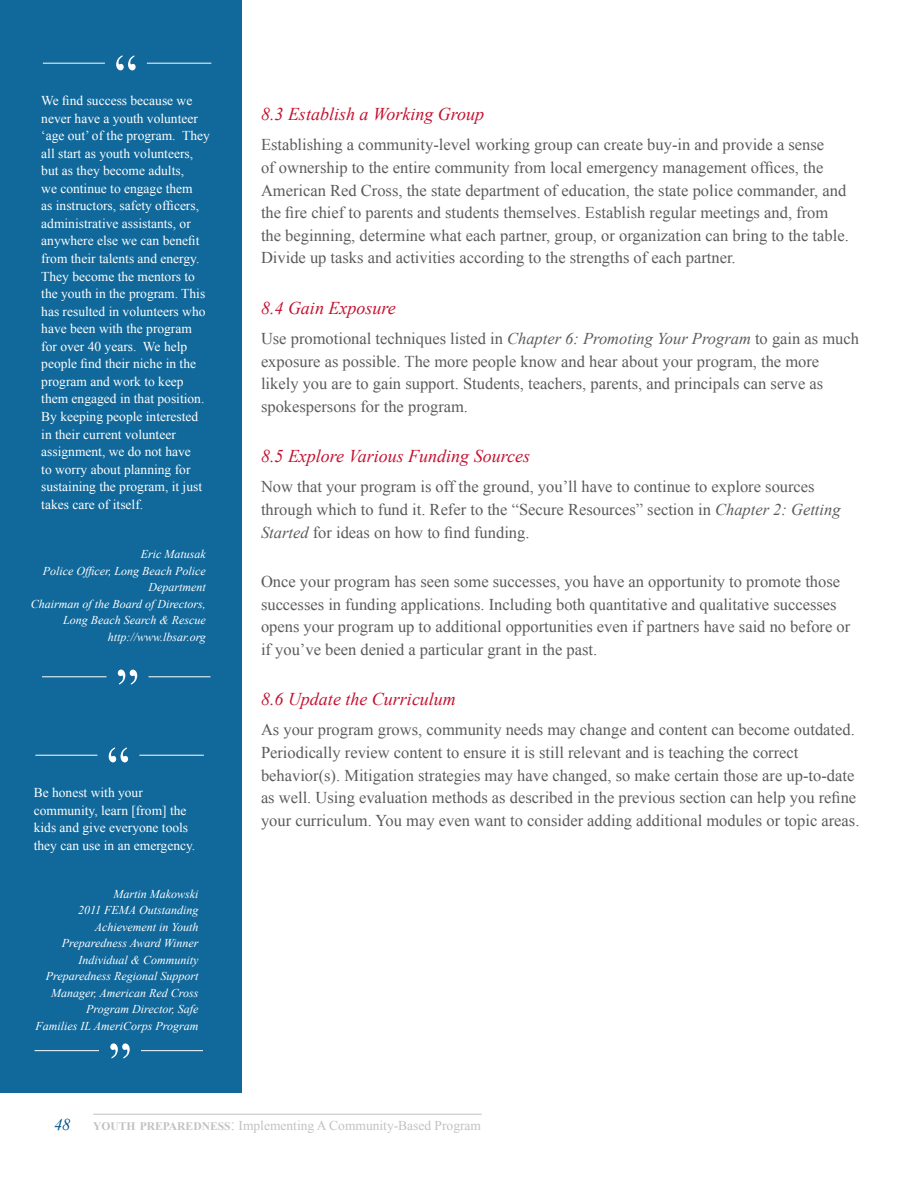
<style>
.page{position:relative;width:918px;height:1188px;background:#fff}
.page>*{position:absolute;margin:0;border:0;box-sizing:border-box;transform-origin:0 0}
.t1{font:italic 18px "Times New Roman";color:#c41230}
.t2{font:16.5px/22.5px "Times New Roman";color:#5a5b5d}
.t3{font:italic 16.5px "Times New Roman";color:#005288}
.t4{font:13.5px/17.5px "Times New Roman";color:#fff}
.t5{font:13.5px "Times New Roman";color:#c0c2c4}
.t6{font:italic 12px/16.5px "Times New Roman";color:#fff;text-align:right}
.s1{font-style:italic}
.s2{font-weight:700;font-size:11.55px}
.s3{font-size:16.5px}
</style>
<div class="page">
<div style="left:0;top:0;width:242px;height:1092px;background:#10689b"></div>
<hr style="left:93px;top:1114px;width:389px;height:1px;background:#c0c2c4">
<hr style="left:43px;top:63px;width:62px;height:1px;background:#fff">
<hr style="left:147px;top:63px;width:64px;height:1px;background:#fff">
<hr style="left:148px;top:676px;width:63px;height:1px;background:#fff">
<hr style="left:42px;top:676px;width:65px;height:1px;background:#fff">
<hr style="left:35px;top:755px;width:62px;height:1px;background:#fff">
<hr style="left:139px;top:755px;width:65px;height:1px;background:#fff">
<hr style="left:141px;top:1050px;width:62px;height:1px;background:#fff">
<hr style="left:35px;top:1050px;width:64px;height:1px;background:#fff">
<svg style="left:116px;top:55px;width:20px;height:15px"></svg>
<svg style="left:118px;top:670px;width:19px;height:15px"></svg>
<svg style="left:109px;top:747px;width:19px;height:15px"></svg>
<svg style="left:110px;top:1043px;width:20px;height:16px"></svg>
<p class="t4" style="left:41px;top:92px;width:170px">We find success because we never have a youth volunteer ‘age out’ of the program. They all start as youth volunteers, but as they become adults,<br>we continue to engage them<br>as instructors, safety officers, administrative assistants, or anywhere else we can benefit from their talents and energy.<br>They become the mentors to the youth in the program. This has resulted in volunteers who have been with the program for over 40 years. We help people find their niche in the program and work to keep them engaged in that position.<br>By keeping people interested in their current volunteer assignment, we do not have<br>to worry about planning for sustaining the program, it just takes care of itself.</p>
<p class="t6" style="left:31px;top:546px;width:177px">Eric Matusak<br>Police Officer, Long Beach Police<br>Department<br>Chairman of the Board of Directors,<br>Long Beach Search &amp; Rescue</p>
<p class="t6" style="left:108px;top:628px;width:100px">http://www.lbsar.org</p>
<p class="t4" style="left:34px;top:784px;width:163px">Be honest with your community, learn [from] the kids and give everyone tools they can use in an emergency.</p>
<p class="t6" style="left:36px;top:885px;width:164px">Martin Makowski<br>2011 FEMA Outstanding<br>Achievement in Youth<br>Preparedness Award Winner<br>Individual &amp; Community<br>Preparedness Regional Support<br>Manager, American Red Cross<br>Program Director, Safe<br>Families IL AmeriCorps Program</p>
<h3 class="t1" style="left:261px;top:102px;width:225px">8.3 Establish a Working Group</h3>
<p class="t2" style="left:261px;top:133px;width:589px">Establishing a community-level working group can create buy-in and provide a sense<br>of ownership to the entire community from local emergency management offices, the American Red Cross, the state department of education, the state police commander, and the fire chief to parents and students themselves. Establish regular meetings and, from the beginning, determine what each partner, group, or organization can bring to the table.<br>Divide up tasks and activities according to the strengths of each partner.</p>
<h3 class="t1" style="left:261px;top:296px;width:136px">8.4 Gain Exposure</h3>
<p class="t2" style="left:261px;top:327px;width:600px">Use promotional techniques listed in <span class="s1">Chapter 6: Promoting Your Program</span> to gain as much exposure as possible. The more people know and hear about your program, the more likely you are to gain support. Students, teachers, parents, and principals can serve as spokespersons for the program.</p>
<h3 class="t1" style="left:261px;top:444px;width:271px">8.5 Explore Various Funding Sources</h3>
<p class="t2" style="left:261px;top:475px;width:581px">Now that your program is off the ground, you’ll have to continue to explore sources through which to fund it. Refer to the “Secure Resources” section in <span class="s1">Chapter 2: Getting<br>Started</span> for ideas on how to find funding.</p>
<p class="t2" style="left:261px;top:570px;width:591px">Once your program has seen some successes, you have an opportunity to promote those successes in funding applications. Including both quantitative and qualitative successes opens your program up to additional opportunities even if partners have said no before or if you’ve been denied a particular grant in the past.</p>
<h3 class="t1" style="left:261px;top:687px;width:196px">8.6 Update the Curriculum</h3>
<p class="t2" style="left:261px;top:718px;width:600px">As your program grows, community needs may change and content can become outdated.<br>Periodically review content to ensure it is still relevant and is teaching the correct behavior(s). Mitigation strategies may have changed, so make certain those are up-to-date as well. Using evaluation methods as described in the previous section can help you refine your curriculum. You may even want to consider adding additional modules or topic areas.</p>
<p class="t3" style="left:54px;top:1113px;width:18px">48</p>
<p class="t5" style="left:93px;top:1116px;width:389px"><span class="s2">YOUTH PREPAREDNESS</span><span class="s3">:</span> Implementing A Community-Based Program</p>
</div>
